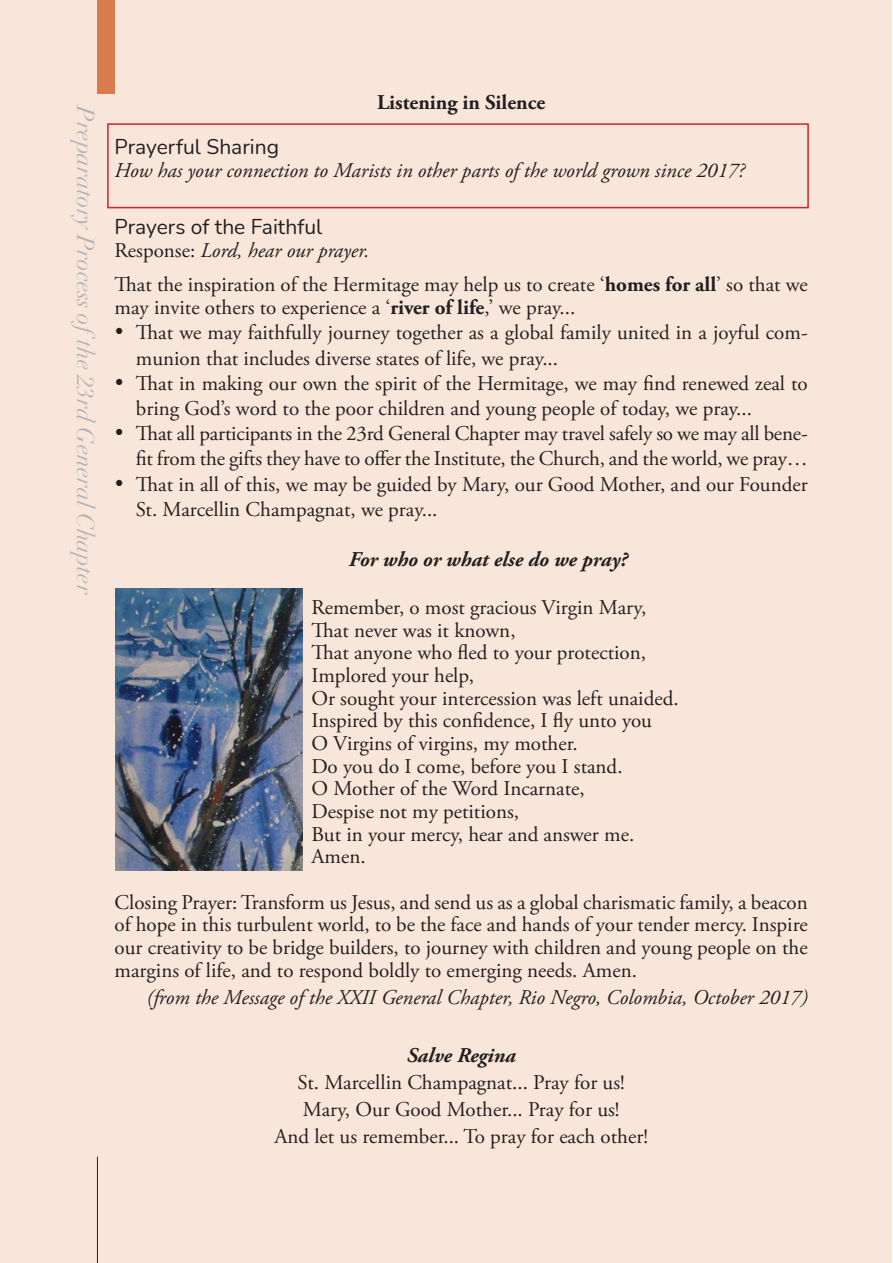
<style>
.page{position:relative;width:893px;height:1263px;background:#fff}
.page>*{position:absolute;margin:0;border:0;box-sizing:border-box;transform-origin:0 0}
.t1{font:italic 24px "Didot";color:#b2b3b7}
.t2{font:21px/22.6px "Adobe Garamond Pro";color:#231f20}
.t3{font:italic 21px "Adobe Garamond Pro";color:#231f20}
.t4{font:21px "Nunito";color:#231f20}
.List_Paragraph{font:italic 700 21px "Adobe Garamond Pro";color:#231f20}
.t5{font:700 21px "Adobe Garamond Pro";color:#231f20}
.s1{font-style:normal}
.s2{font-weight:700}
</style>
<div class="page">
<div style="left:0;top:0;width:892px;height:1263px;background:#f9e6da"></div>
<hr style="left:97px;top:1157px;width:1px;height:106px;background:#231f20">
<div style="left:97px;top:0;width:18px;height:94px;background:#db7a4d"></div>
<img style="left:116px;top:588px;width:187px;height:282px">
<div style="left:107px;top:123px;width:702px;height:85px;border:2px solid #d1232a"></div>
<p class="t1" style="left:100px;top:106px;width:489px;rotate:90deg">Preparatory Process ofthe 23rd General Chapter</p>
<p class="t5" style="left:377px;top:90px;width:170px">Listening in Silence</p>
<p class="t4" style="left:115px;top:132px;width:166px">Prayerful Sharing</p>
<p class="t3" style="left:115px;top:157px;width:632px">How has your connection to Marists in other parts of the world grown since 2017?</p>
<p class="t4" style="left:115px;top:212px;width:209px">Prayers of the Faithful</p>
<p class="t3" style="left:115px;top:237px;width:256px"><span class="s1">Response:</span> Lord, hear our prayer.</p>
<p class="t2" style="left:115px;top:274px;width:695px">That the inspiration of the Hermitage may help us to create ‘<span class="s2">homes for all</span>’ so that we may invite others to experience a ‘<span class="s2">river of life</span>,’ we pray...</p>
<p class="t2" style="left:136px;top:321px;width:673px;line-height:25.2px;text-indent:-21px">• That we may faithfully journey together as a global family united in a joyful com&shy;munion that includes diverse states of life, we pray...</p>
<p class="t2" style="left:136px;top:371px;width:673px;line-height:25.2px;text-indent:-21px">• That in making our own the spirit of the Hermitage, we may find renewed zeal to bring God’s word to the poor children and young people of today, we pray...</p>
<p class="t2" style="left:115px;top:422px;width:695px;line-height:25.2px;text-align:right">• That all participants in the 23rd General Chapter may travel safely so we may all bene&shy;fit from the gifts they have to offer the Institute, the Church, and the world, we pray…</p>
<p class="t2" style="left:136px;top:472px;width:673px;line-height:25.2px;text-indent:-21px">• That in all of this, we may be guided by Mary, our Good Mother, and our Founder<br>St. Marcellin Champagnat, we pray...</p>
<p class="List_Paragraph" style="left:349px;top:547px;width:280px">For who or what else do we pray?</p>
<p class="t2" style="left:311px;top:597px;width:336px">Remember, o most gracious Virgin Mary,</p>
<p class="t2" style="left:311px;top:619px;width:206px">That never was it known,</p>
<p class="t2" style="left:311px;top:642px;width:336px">That anyone who fled to your protection,</p>
<p class="t2" style="left:311px;top:665px;width:164px">Implored your help,</p>
<p class="t2" style="left:311px;top:687px;width:369px">Or sought your intercession was left unaided.</p>
<p class="t2" style="left:311px;top:710px;width:342px">Inspired by this confidence, I fly unto you</p>
<p class="t2" style="left:311px;top:733px;width:268px">O Virgins of virgins, my mother.</p>
<p class="t2" style="left:311px;top:755px;width:313px">Do you do I come, before you I stand.</p>
<p class="t2" style="left:311px;top:778px;width:275px">O Mother of the Word Incarnate,</p>
<p class="t2" style="left:311px;top:801px;width:209px">Despise not my petitions,</p>
<p class="t2" style="left:311px;top:823px;width:324px">But in your mercy, hear and answer me.</p>
<p class="t2" style="left:311px;top:846px;width:56px">Amen.</p>
<p class="t2" style="left:115px;top:891px;width:695px;text-align:justify">Closing Prayer: Transform us Jesus, and send us as a global charismatic family, a beacon of hope in this turbulent world, to be the face and hands of your tender mercy. Inspire our creativity to be bridge builders, to journey with children and young people on the margins of life, and to respond boldly to emerging needs. Amen.</p>
<p class="t3" style="left:147px;top:984px;width:663px">(from the Message of the XXII General Chapter, Rio Negro, Colombia, October 2017)</p>
<p class="List_Paragraph" style="left:407px;top:1044px;width:111px">Salve Regina</p>
<p class="t2" style="left:298px;top:1072px;width:329px">St. Marcellin Champagnat... Pray for us!</p>
<p class="t2" style="left:303px;top:1099px;width:318px">Mary, Our Good Mother... Pray for us!</p>
<p class="t2" style="left:274px;top:1126px;width:375px">And let us remember... To pray for each other!</p>
</div>
